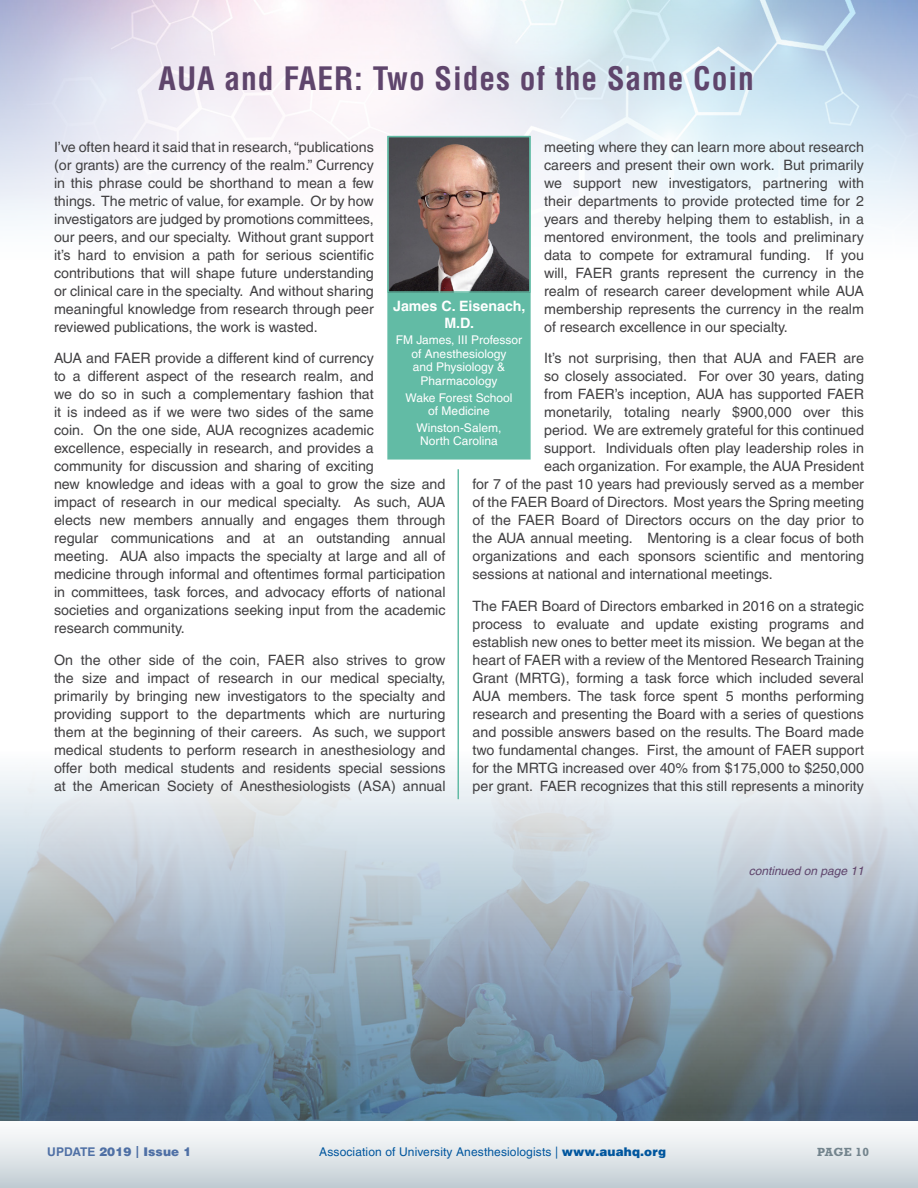
<style>
.page{position:relative;width:918px;height:1188px;background:#fff}
.page>*{position:absolute;margin:0;border:0;box-sizing:border-box;transform-origin:0 0}
.t1{font:700 condensed 31.5px "Helvetica LT Pro";letter-spacing:.03em;color:#5f456c}
.t2{font:14.25px/18px "Helvetica LT Pro";color:#414042;text-align:justify}
.t3{font:700 14.25px/16.5px "Helvetica LT Pro";color:#fff;text-align:center}
.t4{font:12px/13.5px "Helvetica LT Pro";color:#fff;text-align:center}
.t5{font:12px "Helvetica LT Pro";letter-spacing:.01em;color:#00569e}
.t6{font:900 12px "Helvetica LT Pro";letter-spacing:.01em;color:#4f70a5}
.t7{font:italic 12px "Helvetica LT Pro";color:#5f456c}
.t8{font:700 12px "Rockwell Std";letter-spacing:.02em;color:#73848d}
.s1{font-weight:700}
.s2{font-weight:900}
</style>
<div class="page">
<img style="left:0;top:750px;width:918px;height:357px">
<svg style="left:0;top:1107px;width:918px;height:81px"></svg>
<img style="left:0;top:0;width:918px;height:221px">
<hr style="left:458px;top:469px;width:1px;height:330px;background:#62bba5">
<div style="left:387px;top:136px;width:144px;height:324px;background:#62bba5;border:2px solid #62bba5"></div>
<img style="left:390px;top:139px;width:138px;height:151px">
<div style="left:387px;top:136px;width:144px;height:157px;border:2px solid #62bba5"></div>
<h1 class="t1" style="left:159px;top:58px;width:597px">AUA and FAER: Two Sides of the Same Coin</h1>
<p class="t2" style="left:54px;top:138px;width:321px">I’ve often heard it said that in research, “publications (or grants) are the currency of the realm.” Currency in this phrase could be shorthand to mean a few things. The metric of value, for example. Or by how investigators are judged by promotions committees, our peers, and our specialty. Without grant support it’s hard to envision a path for serious scientific contributions that will shape future understanding or clinical care in the specialty. And without sharing meaningful knowledge from research through peer reviewed publications, the work is wasted.</p>
<p class="t2" style="left:54px;top:349px;width:393px;text-align:left">AUA and FAER provide a different kind of currency<br>to a different aspect of the research realm, and<br>we do so in such a complementary fashion that<br>it is indeed as if we were two sides of the same<br>coin. On the one side, AUA recognizes academic excellence, especially in research, and provides a community for discussion and sharing of exciting<br>new knowledge and ideas with a goal to grow the size and impact of research in our medical specialty. As such, AUA elects new members annually and engages them through regular communications and at an outstanding annual meeting. AUA also impacts the specialty at large and all of medicine through informal and oftentimes formal participation in committees, task forces, and advocacy efforts of national societies and organizations seeking input from the academic research community.</p>
<p class="t2" style="left:54px;top:651px;width:393px">On the other side of the coin, FAER also strives to grow the size and impact of research in our medical specialty, primarily by bringing new investigators to the specialty and providing support to the departments which are nurturing them at the beginning of their careers. As such, we support medical students to perform research in anesthesiology and offer both medical students and residents special sessions at the American Society of Anesthesiologists (ASA) annual</p>
<p class="t2" style="left:544px;top:138px;width:321px">meeting where they can learn more about research careers and present their own work. But primarily we support new investigators, partnering with their departments to provide protected time for 2 years and thereby helping them to establish, in a mentored environment, the tools and preliminary data to compete for extramural funding. If you will, FAER grants represent the currency in the realm of research career development while AUA membership represents the currency in the realm of research excellence in our specialty.</p>
<p class="t2" style="left:544px;top:349px;width:321px">It’s not surprising, then that AUA and FAER are</p>
<p class="t2" style="left:544px;top:367px;width:321px">so closely associated. For over 30 years, dating</p>
<p class="t2" style="left:544px;top:385px;width:321px">from FAER’s inception, AUA has supported FAER</p>
<p class="t2" style="left:544px;top:403px;width:321px">monetarily, totaling nearly $900,000 over this</p>
<p class="t2" style="left:544px;top:421px;width:321px">period. We are extremely grateful for this continued</p>
<p class="t2" style="left:544px;top:439px;width:321px">support. Individuals often play leadership roles in</p>
<p class="t2" style="left:544px;top:457px;width:321px">each organization. For example, the AUA President</p>
<p class="t2" style="left:473px;top:475px;width:393px">for 7 of the past 10 years had previously served as a member</p>
<p class="t2" style="left:473px;top:493px;width:393px">of the FAER Board of Directors. Most years the Spring meeting</p>
<p class="t2" style="left:473px;top:511px;width:393px">of the FAER Board of Directors occurs on the day prior to</p>
<p class="t2" style="left:473px;top:529px;width:393px">the AUA annual meeting. Mentoring is a clear focus of both</p>
<p class="t2" style="left:473px;top:547px;width:393px">organizations and each sponsors scientific and mentoring</p>
<p class="t2" style="left:473px;top:565px;width:302px">sessions at national and international meetings.</p>
<p class="t2" style="left:473px;top:597px;width:393px">The FAER Board of Directors embarked in 2016 on a strategic process to evaluate and update existing programs and establish new ones to better meet its mission. We began at the heart of FAER with a review of the Mentored Research Training Grant (MRTG), forming a task force which included several AUA members. The task force spent 5 months performing research and presenting the Board with a series of questions and possible answers based on the results. The Board made two fundamental changes. First, the amount of FAER support for the MRTG increased over 40% from $175,000 to $250,000 per grant. FAER recognizes that this still represents a minority</p>
<p class="t3" style="left:393px;top:298px;width:134px">James C. Eisenach,<br>M.D.</p>
<p class="t4" style="left:396px;top:333px;width:128px">FM James, III Professor of Anesthesiology<br>and Physiology &amp;<br>Pharmacology</p>
<p class="t4" style="left:406px;top:391px;width:108px">Wake Forest School of Medicine</p>
<p class="t4" style="left:417px;top:421px;width:86px;text-align:left">Winston-Salem,<br>North Carolina</p>
<p class="t7" style="left:749px;top:864px;width:117px">continued on page 11</p>
<p class="t6" style="left:47px;top:1144px;width:146px"><span class="s1">UPDATE</span> 2019 | Issue 1</p>
<p class="t5" style="left:319px;top:1145px;width:348px">Association of University Anesthesiologists | <span class="s2">www.auahq.org</span></p>
<p class="t8" style="left:817px;top:1145px;width:54px">PAGE 10</p>
</div>
